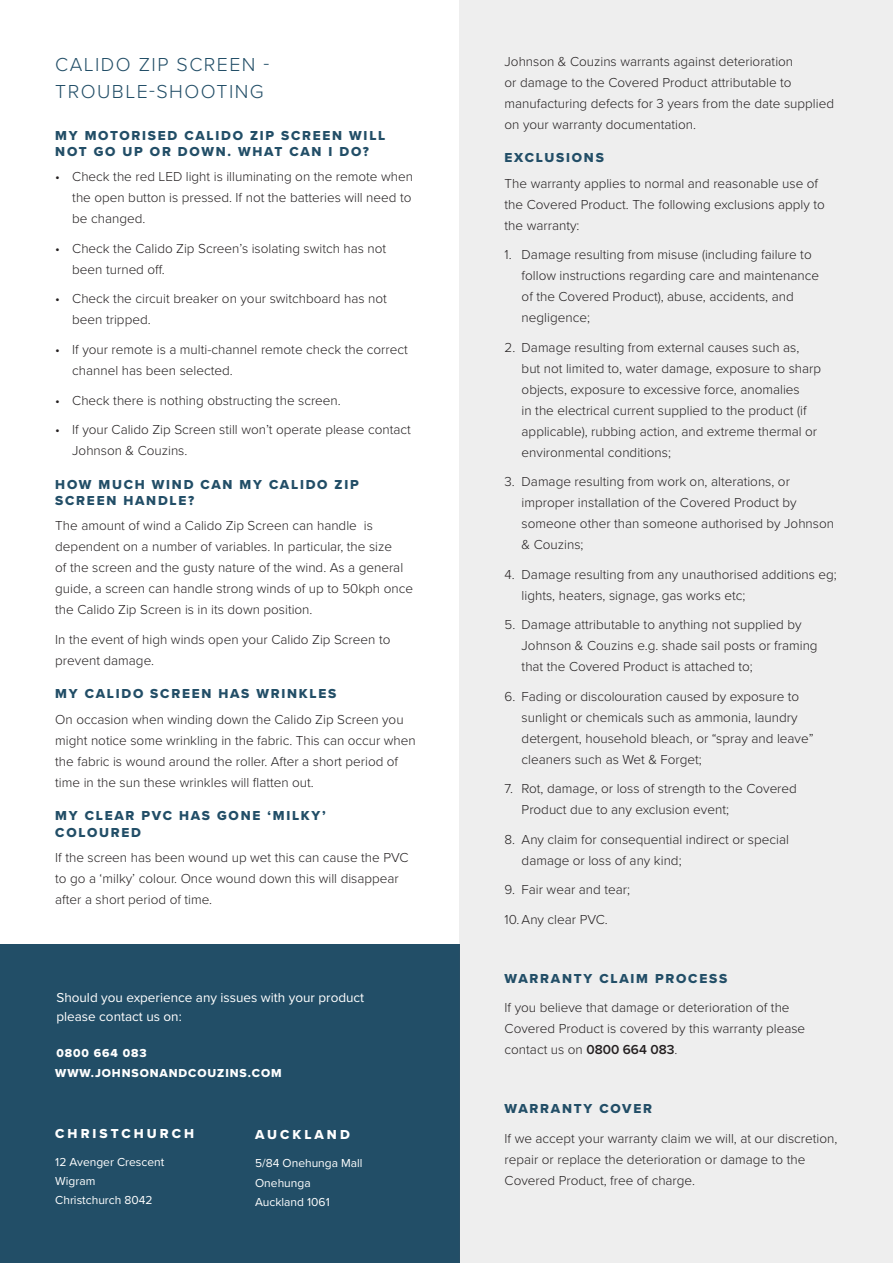
<style>
.page{position:relative;width:893px;height:1263px;background:#fff}
.page>*{position:absolute;margin:0;border:0;box-sizing:border-box;transform-origin:0 0}
.t1{font:300 19.5px/27px "Proxima Nova";letter-spacing:.075em;color:#224e67}
.body{font:300 13.5px/21px "Proxima Nova";color:#231f20}
.body-2{font:13.5px/16.5px "Proxima Nova Extrabld";letter-spacing:.13em;color:#224e67}
.t2{font:13.5px/19.2px "Proxima Nova";color:#fff}
.t3{font:13.5px "Proxima Nova Extrabld";letter-spacing:.225em;color:#fff}
.t4{font:12px/19.2px "Proxima Nova";color:#fff}
.t5{font:12px "Proxima Nova Extrabld";letter-spacing:.075em;color:#fff}
.s1{font-weight:600}
</style>
<div class="page">
<div style="left:0;top:945px;width:459px;height:318px;background:#224e67"></div>
<div style="left:459px;top:0;width:434px;height:1263px;background:#eee"></div>
<p class="t1" style="left:55px;top:50px;width:216px">CALIDO ZIP SCREEN -<br>TROUBLE-SHOOTING</p>
<p class="body-2" style="left:55px;top:127px;width:332px">MY MOTORISED CALIDO ZIP SCREEN WILL<br>NOT GO UP OR DOWN. WHAT CAN I DO?</p>
<p class="body" style="left:72px;top:166px;width:342px;text-align:justify;text-indent:-17px">• Check the red LED light is illuminating on the remote when the open button is pressed. If not the batteries will need to be changed.</p>
<p class="body" style="left:72px;top:237px;width:315px;text-indent:-17px">• Check the Calido Zip Screen’s isolating switch has not been turned off.</p>
<p class="body" style="left:72px;top:288px;width:316px;text-indent:-17px">• Check the circuit breaker on your switchboard has not been tripped.</p>
<p class="body" style="left:72px;top:338px;width:337px;text-indent:-17px">• If your remote is a multi-channel remote check the correct channel has been selected.</p>
<p class="body" style="left:55px;top:389px;width:287px">• Check there is nothing obstructing the screen.</p>
<p class="body" style="left:72px;top:418px;width:340px;text-indent:-17px">• If your Calido Zip Screen still won’t operate please contact<br>Johnson &amp; Couzins.</p>
<p class="body-2" style="left:55px;top:476px;width:305px">HOW MUCH WIND CAN MY CALIDO ZIP<br>SCREEN HANDLE?</p>
<p class="body" style="left:55px;top:514px;width:359px">The amount of wind a Calido Zip Screen can handle is dependent on a number of variables. In particular, the size<br>of the screen and the gusty nature of the wind. As a general guide, a screen can handle strong winds of up to 50kph once the Calido Zip Screen is in its down position.</p>
<p class="body" style="left:55px;top:628px;width:337px">In the event of high winds open your Calido Zip Screen to prevent damage.</p>
<p class="body-2" style="left:55px;top:685px;width:283px">MY CALIDO SCREEN HAS WRINKLES</p>
<p class="body" style="left:55px;top:708px;width:362px">On occasion when winding down the Calido Zip Screen you might notice some wrinkling in the fabric. This can occur when the fabric is wound around the roller. After a short period of time in the sun these wrinkles will flatten out.</p>
<p class="body-2" style="left:55px;top:807px;width:272px">MY CLEAR PVC HAS GONE ‘MILKY’<br>COLOURED</p>
<p class="body" style="left:55px;top:846px;width:355px">If the screen has been wound up wet this can cause the PVC to go a ‘milky’ colour. Once wound down this will disappear after a short period of time.</p>
<p class="t2" style="left:56px;top:987px;width:309px">Should you experience any issues with your product please contact us on:</p>
<p class="t5" style="left:56px;top:1044px;width:92px">0800 664 083</p>
<p class="t5" style="left:55px;top:1064px;width:228px">WWW.JOHNSONANDCOUZINS.COM</p>
<p class="t3" style="left:55px;top:1123px;width:140px">CHRISTCHURCH</p>
<p class="t4" style="left:55px;top:1152px;width:111px">12 Avenger Crescent<br>Wigram<br>Christchurch 8042</p>
<p class="t3" style="left:255px;top:1125px;width:96px">AUCKLAND</p>
<p class="t4" style="left:255px;top:1153px;width:109px">5/84 Onehunga Mall<br>Onehunga<br>Auckland 1061</p>
<p class="body" style="left:505px;top:50px;width:331px">Johnson &amp; Couzins warrants against deterioration<br>or damage to the Covered Product attributable to manufacturing defects for 3 years from the date supplied on your warranty documentation.</p>
<p class="body-2" style="left:505px;top:150px;width:101px">EXCLUSIONS</p>
<p class="body" style="left:505px;top:172px;width:322px">The warranty applies to normal and reasonable use of the Covered Product. The following exclusions apply to the warranty:</p>
<p class="body" style="left:522px;top:243px;width:299px;text-indent:-17px">1. Damage resulting from misuse (including failure to follow instructions regarding care and maintenance of the Covered Product), abuse, accidents, and negligence;</p>
<p class="body" style="left:522px;top:336px;width:301px;text-indent:-17px">2. Damage resulting from external causes such as, but not limited to, water damage, exposure to sharp objects, exposure to excessive force, anomalies<br>in the electrical current supplied to the product (if applicable), rubbing action, and extreme thermal or environmental conditions;</p>
<p class="body" style="left:522px;top:470px;width:314px;text-indent:-17px">3. Damage resulting from work on, alterations, or improper installation of the Covered Product by someone other than someone authorised by Johnson &amp; Couzins;</p>
<p class="body" style="left:522px;top:563px;width:317px;text-indent:-17px">4. Damage resulting from any unauthorised additions eg; lights, heaters, signage, gas works etc;</p>
<p class="body" style="left:522px;top:613px;width:298px;text-indent:-17px">5. Damage attributable to anything not supplied by<br>Johnson &amp; Couzins e.g. shade sail posts or framing that the Covered Product is attached to;</p>
<p class="body" style="left:522px;top:685px;width:293px;text-indent:-17px">6. Fading or discolouration caused by exposure to sunlight or chemicals such as ammonia, laundry detergent, household bleach, or “spray and leave” cleaners such as Wet &amp; Forget;</p>
<p class="body" style="left:522px;top:777px;width:277px;text-indent:-17px">7. Rot, damage, or loss of strength to the Covered<br>Product due to any exclusion event;</p>
<p class="body" style="left:522px;top:828px;width:269px;text-indent:-17px">8. Any claim for consequential indirect or special damage or loss of any kind;</p>
<p class="body" style="left:505px;top:879px;width:127px">9. Fair wear and tear;</p>
<p class="body" style="left:505px;top:908px;width:105px">10. Any clear PVC.</p>
<p class="body-2" style="left:505px;top:970px;width:224px">WARRANTY CLAIM PROCESS</p>
<p class="body" style="left:505px;top:997px;width:302px">If you believe that damage or deterioration of the<br>Covered Product is covered by this warranty please contact us on <span class="s1">0800 664 083</span>.</p>
<p class="body-2" style="left:505px;top:1100px;width:149px">WARRANTY COVER</p>
<p class="body" style="left:505px;top:1127px;width:334px">If we accept your warranty claim we will, at our discretion, repair or replace the deterioration or damage to the<br>Covered Product, free of charge.</p>
</div>
